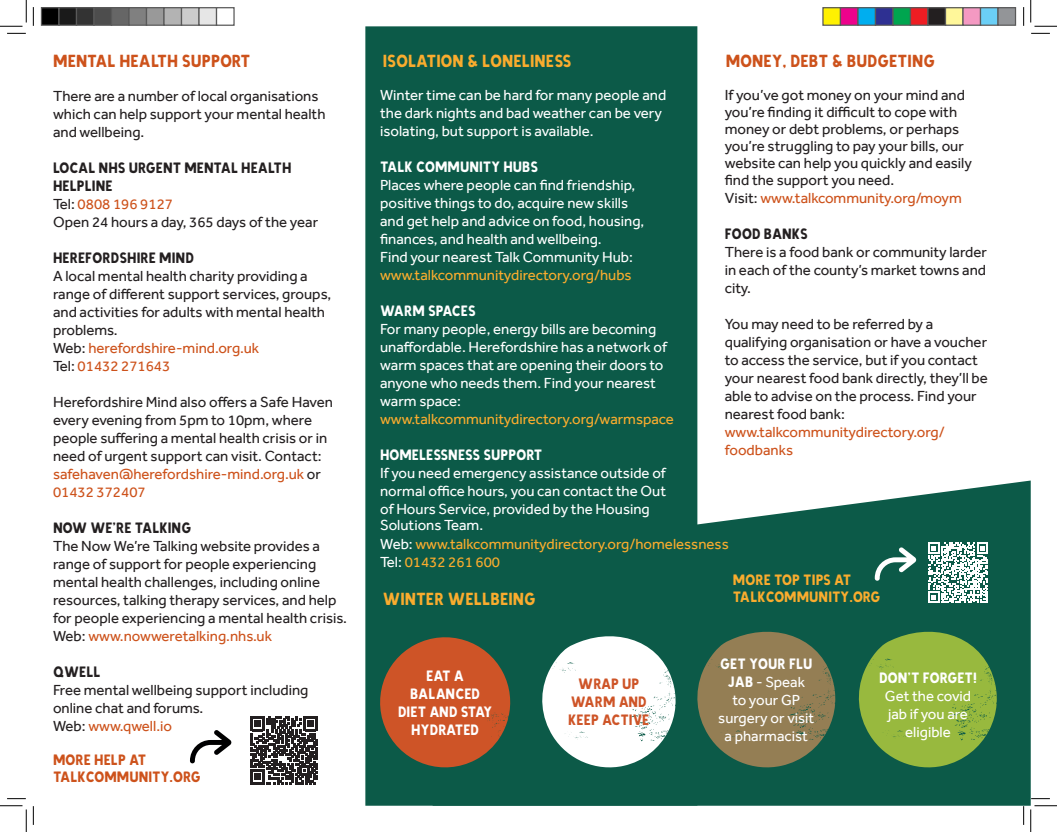
<style>
.page{position:relative;width:1057px;height:832px;background:#fff}
.page>*{position:absolute;margin:0;border:0;box-sizing:border-box;transform-origin:0 0}
.t1{font:17.5px "Sapiens";color:#cd521b}
.t2{font:17.5px "Sapiens";color:#faac2e}
.Subheaading{font:15px/18px "Effra";color:#231f20}
.Subheaading-2{font:15px/18px "Effra";color:#fff}
.t3{font:15px/18px "Effra";color:#cd521b}
.t4{font:15px "Effra";color:#faac2e}
.t5{font:15px/18px "Sapiens";color:#fff;text-align:center}
.t6{font:15px/18px "Sapiens";color:#231f20}
.t7{font:15px "Sapiens";color:#faac2e}
.t8{font:15px "Sapiens";color:#cd521b}
.t9{font:15px/18px "Sapiens";color:#ce5427;text-align:center}
.s1{color:#231f20}
.s2{color:#cd521b}
.s3{color:#fff}
.s4{font-family:"Sapiens"}
</style>
<div class="page">
<div style="left:365px;top:26px;width:332px;height:779px;background:#0c5a48"></div>
<svg style="left:675px;top:480px;width:355px;height:325px;fill:#0c5a48"></svg>
<svg style="left:251px;top:716px;width:67px;height:68px"></svg>
<svg style="left:190px;top:730px;width:41px;height:33px"></svg>
<svg style="left:874px;top:547px;width:42px;height:34px"></svg>
<svg style="left:380px;top:637px;width:131px;height:131px"></svg>
<svg style="left:542px;top:636px;width:133px;height:132px"></svg>
<svg style="left:855px;top:622px;width:142px;height:150px;background:#6c9b41"></svg>
<svg style="left:694px;top:622px;width:141px;height:150px;background:#6a7250"></svg>
<svg style="left:928px;top:542px;width:60px;height:61px"></svg>
<svg style="left:7px;top:33px;width:19px;height:1px"></svg>
<svg style="left:1031px;top:33px;width:19px;height:1px"></svg>
<svg style="left:7px;top:798px;width:19px;height:1px"></svg>
<svg style="left:1031px;top:798px;width:19px;height:1px"></svg>
<svg style="left:33px;top:7px;width:1px;height:19px"></svg>
<svg style="left:33px;top:806px;width:1px;height:19px"></svg>
<svg style="left:1023px;top:7px;width:1px;height:19px"></svg>
<svg style="left:1023px;top:806px;width:1px;height:19px"></svg>
<svg style="left:0;top:0;width:27px;height:27px"></svg>
<svg style="left:0;top:805px;width:27px;height:27px"></svg>
<svg style="left:1030px;top:0;width:27px;height:27px"></svg>
<svg style="left:1030px;top:805px;width:27px;height:27px"></svg>
<div style="left:41px;top:8px;width:18px;height:17px;background:#000"></div>
<div style="left:41px;top:7px;width:19px;height:19px;border:1px solid #595959"></div>
<div style="left:59px;top:8px;width:17px;height:17px;background:#1a1a1a"></div>
<div style="left:58px;top:7px;width:19px;height:19px;border:1px solid #595959"></div>
<div style="left:76px;top:8px;width:18px;height:17px;background:#333"></div>
<div style="left:76px;top:7px;width:19px;height:19px;border:1px solid #595959"></div>
<div style="left:94px;top:8px;width:17px;height:17px;background:#4d4d4d"></div>
<div style="left:93px;top:7px;width:19px;height:19px;border:1px solid #595959"></div>
<div style="left:111px;top:8px;width:18px;height:17px;background:#666"></div>
<div style="left:111px;top:7px;width:19px;height:19px;border:1px solid #595959"></div>
<div style="left:129px;top:8px;width:17px;height:17px;background:#808080"></div>
<div style="left:128px;top:7px;width:19px;height:19px;border:1px solid #595959"></div>
<div style="left:146px;top:8px;width:18px;height:17px;background:#999"></div>
<div style="left:146px;top:7px;width:19px;height:19px;border:1px solid #595959"></div>
<div style="left:164px;top:8px;width:17px;height:17px;background:#b3b3b3"></div>
<div style="left:163px;top:7px;width:19px;height:19px;border:1px solid #595959"></div>
<div style="left:181px;top:8px;width:18px;height:17px;background:#ccc"></div>
<div style="left:181px;top:7px;width:19px;height:19px;border:1px solid #595959"></div>
<div style="left:199px;top:8px;width:17px;height:17px;background:#e6e6e6"></div>
<div style="left:198px;top:7px;width:19px;height:19px;border:1px solid #595959"></div>
<div style="left:216px;top:7px;width:19px;height:19px;border:1px solid #595959"></div>
<div style="left:823px;top:8px;width:17px;height:17px;background:#fff101"></div>
<div style="left:822px;top:7px;width:19px;height:19px;border:1px solid #595959"></div>
<div style="left:840px;top:8px;width:18px;height:17px;background:#ed028c"></div>
<div style="left:840px;top:7px;width:18px;height:19px;border:1px solid #595959"></div>
<div style="left:858px;top:8px;width:17px;height:17px;background:#00aeef"></div>
<div style="left:857px;top:7px;width:19px;height:19px;border:1px solid #595959"></div>
<div style="left:875px;top:8px;width:18px;height:17px;background:#2e3092"></div>
<div style="left:875px;top:7px;width:18px;height:19px;border:1px solid #595959"></div>
<div style="left:893px;top:8px;width:17px;height:17px;background:#00a54f"></div>
<div style="left:892px;top:7px;width:19px;height:19px;border:1px solid #595959"></div>
<div style="left:910px;top:8px;width:18px;height:17px;background:#ee1d23"></div>
<div style="left:910px;top:7px;width:18px;height:19px;border:1px solid #595959"></div>
<div style="left:928px;top:8px;width:17px;height:17px;background:#231f20"></div>
<div style="left:927px;top:7px;width:19px;height:19px;border:1px solid #595959"></div>
<div style="left:945px;top:8px;width:18px;height:17px;background:#fff79a"></div>
<div style="left:945px;top:7px;width:18px;height:19px;border:1px solid #595959"></div>
<div style="left:963px;top:8px;width:17px;height:17px;background:#f499c2"></div>
<div style="left:962px;top:7px;width:19px;height:19px;border:1px solid #595959"></div>
<div style="left:980px;top:8px;width:18px;height:17px;background:#6bcff6"></div>
<div style="left:980px;top:7px;width:18px;height:19px;border:1px solid #595959"></div>
<div style="left:998px;top:8px;width:17px;height:17px;background:#939598"></div>
<div style="left:997px;top:7px;width:19px;height:19px;border:1px solid #595959"></div>
<p class="t1" style="left:53px;top:51px;width:199px">MENTAL HEALTH SUPPORT</p>
<p class="t2" style="left:383px;top:51px;width:190px">ISOLATION &amp; LONELINESS</p>
<p class="t1" style="left:726px;top:51px;width:211px">MONEY, DEBT &amp; BUDGETING</p>
<p class="Subheaading" style="left:53px;top:87px;width:274px">There are a number of local organisations which can help support your mental health and wellbeing.</p>
<p class="t6" style="left:53px;top:159px;width:240px">LOCAL NHS URGENT MENTAL HEALTH<br>HELPLINE</p>
<p class="t3" style="left:53px;top:195px;width:121px"><span class="s1">Tel:</span> 0808 196 9127</p>
<p class="Subheaading" style="left:53px;top:213px;width:267px">Open 24 hours a day, 365 days of the year</p>
<p class="t6" style="left:53px;top:249px;width:143px">HEREFORDSHIRE MIND</p>
<p class="Subheaading" style="left:53px;top:267px;width:280px">A local mental health charity providing a range of different support services, groups, and activities for adults with mental health problems.</p>
<p class="t3" style="left:53px;top:339px;width:208px"><span class="s1">Web:</span> herefordshire-mind.org.uk</p>
<p class="t3" style="left:53px;top:357px;width:119px"><span class="s1">Tel:</span> 01432 271643</p>
<p class="Subheaading" style="left:53px;top:393px;width:281px">Herefordshire Mind also offers a Safe Haven every evening from 5pm to 10pm, where people suffering a mental health crisis or in need of urgent support can visit. Contact: <span class="s2">safehaven@herefordshire-mind.org.uk</span> or <span class="s2">01432 372407</span></p>
<p class="t6" style="left:53px;top:519px;width:140px">NOW WE’RE TALKING</p>
<p class="Subheaading" style="left:53px;top:537px;width:295px">The Now We’re Talking website provides a range of support for people experiencing mental health challenges, including online resources, talking therapy services, and help for people experiencing a mental health crisis.</p>
<p class="t3" style="left:53px;top:627px;width:220px"><span class="s1">Web:</span> www.nowweretalking.nhs.uk</p>
<p class="t6" style="left:53px;top:663px;width:49px">QWELL</p>
<p class="Subheaading" style="left:53px;top:681px;width:257px">Free mental wellbeing support including online chat and forums.</p>
<p class="t3" style="left:53px;top:717px;width:121px"><span class="s1">Web:</span> www.qwell.io</p>
<p class="t8" style="left:53px;top:751px;width:95px">MORE HELP AT</p>
<p class="t8" style="left:53px;top:768px;width:149px">TALKCOMMUNITY.ORG</p>
<p class="Subheaading-2" style="left:380px;top:86px;width:288px">Winter time can be hard for many people and the dark nights and bad weather can be very isolating, but support is available.</p>
<p class="t5" style="left:380px;top:158px;width:160px">TALK COMMUNITY HUBS</p>
<p class="Subheaading-2" style="left:380px;top:176px;width:266px">Places where people can find friendship, positive things to do, acquire new skills and get help and advice on food, housing, finances, and health and wellbeing.</p>
<p class="Subheaading-2" style="left:380px;top:248px;width:254px">Find your nearest Talk Community Hub:</p>
<p class="t4" style="left:380px;top:266px;width:253px">www.talkcommunitydirectory.org/hubs</p>
<p class="t5" style="left:380px;top:302px;width:97px">WARM SPACES</p>
<p class="Subheaading-2" style="left:380px;top:320px;width:288px">For many people, energy bills are becoming unaffordable. Herefordshire has a network of warm spaces that are opening their doors to anyone who needs them. Find your nearest warm space:</p>
<p class="t4" style="left:380px;top:410px;width:295px">www.talkcommunitydirectory.org/warmspace</p>
<p class="t5" style="left:380px;top:446px;width:164px">HOMELESSNESS SUPPORT</p>
<p class="Subheaading-2" style="left:380px;top:464px;width:287px;text-align:justify">If you need emergency assistance outside of normal office hours, you can contact the Out of Hours Service, provided by the Housing</p>
<p class="Subheaading" style="left:725px;top:86px;width:249px;line-height:17px">If you’ve got money on your mind and you’re finding it difficult to cope with money or debt problems, or perhaps you’re struggling to pay your bills, our website can help you quickly and easily find the support you need.</p>
<p class="t3" style="left:725px;top:189px;width:238px"><span class="s1">Visit:</span> www.talkcommunity.org/moym</p>
<p class="t6" style="left:725px;top:225px;width:85px">FOOD BANKS</p>
<p class="Subheaading" style="left:725px;top:243px;width:263px;text-align:justify">There is a food bank or community larder in each of the county’s market towns and city.</p>
<p class="Subheaading" style="left:725px;top:315px;width:265px">You may need to be referred by a qualifying organisation or have a voucher to access the service, but if you contact your nearest food bank directly, they’ll be able to advise on the process. Find your nearest food bank:</p>
<p class="t3" style="left:725px;top:423px;width:221px">www.talkcommunitydirectory.org/ foodbanks</p>
<p class="Subheaading-2" style="left:380px;top:516px;width:105px">Solutions Team.</p>
<p class="t4" style="left:380px;top:534px;width:350px"><span class="s3">Web:</span> www.talkcommunitydirectory.org/homelessness</p>
<p class="t4" style="left:380px;top:552px;width:121px"><span class="s3">Tel:</span> 01432 261 600</p>
<p class="t7" style="left:733px;top:571px;width:120px">MORE TOP TIPS AT</p>
<p class="t7" style="left:733px;top:588px;width:149px">TALKCOMMUNITY.ORG</p>
<p class="t2" style="left:383px;top:588px;width:155px">WINTER WELLBEING</p>
<p class="Subheaading-2" style="left:718px;top:655px;width:98px;text-align:center"><span class="s4">GET YOUR FLU<br>JAB</span> - Speak<br>to your GP surgery or visit a pharmacist</p>
<p class="t5" style="left:398px;top:667px;width:96px">EAT A<br>BALANCED<br>DIET AND STAY<br>HYDRATED</p>
<p class="t5" style="left:879px;top:669px;width:99px">DON’T FORGET!</p>
<p class="Subheaading-2" style="left:885px;top:686px;width:88px;text-align:center">Get the covid jab if you are eligible</p>
<p class="t9" style="left:568px;top:675px;width:83px">WRAP UP<br>WARM AND<br>KEEP ACTIVE</p>
</div>
